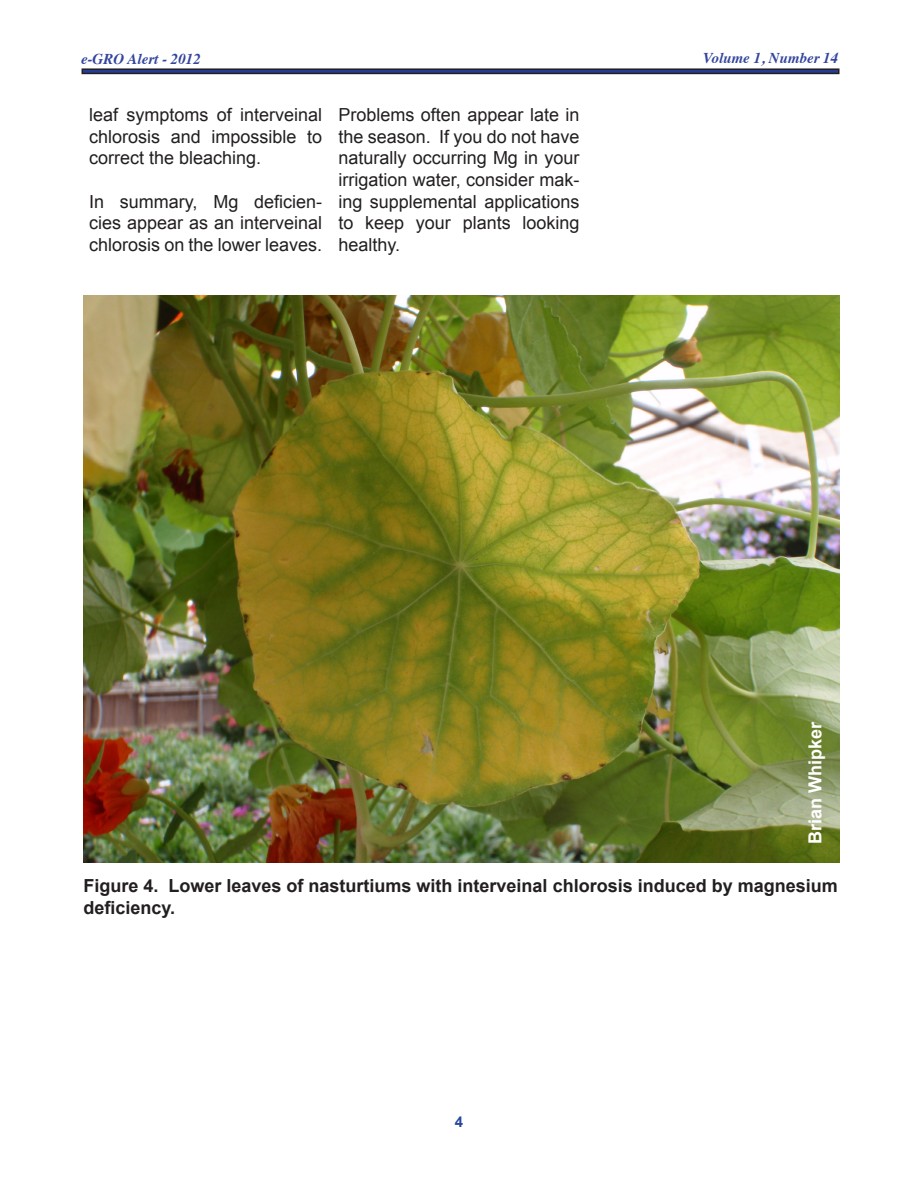
<style>
.page{position:relative;width:918px;height:1188px;background:#fff}
.page>*{position:absolute;margin:0;border:0;box-sizing:border-box;transform-origin:0 0}
.t1{font:18px/21.6px "Arial";color:#231f20;text-align:justify}
.t2{font:700 18px/21.6px "Arial";color:#231f20}
.t3{font:700 18px "Arial";color:#fff}
.t4{font:italic 700 15px "Times";color:#33459d}
.t5{font:700 15px "Arial";color:#28489e}
</style>
<div class="page">
<div style="left:82px;top:68px;width:758px;height:6px;border:2px solid #231f20"></div>
<img style="left:84px;top:296px;width:756px;height:567px">
<p class="t4" style="left:81px;top:44px;width:121px">e-GRO Alert - 2012</p>
<p class="t4" style="left:703px;top:44px;width:137px">Volume 1, Number 14</p>
<p class="t1" style="left:89px;top:104px;width:235px">leaf symptoms of interveinal chlorosis and impossible to correct the bleaching.</p>
<p class="t1" style="left:89px;top:191px;width:235px">In summary, Mg deficien&shy;cies appear as an interveinal chlorosis on the lower leaves.</p>
<p class="t1" style="left:338px;top:104px;width:243px">Problems often appear late in the season. If you do not have naturally occurring Mg in your irrigation water, consider mak&shy;ing supplemental applications to keep your plants looking healthy.</p>
<p class="t3" style="left:803px;top:844px;width:124px;rotate:-90deg">Brian Whipker</p>
<p class="t2" style="left:84px;top:876px;width:756px">Figure 4. Lower leaves of nasturtiums with interveinal chlorosis induced by magnesium deficiency.</p>
<p class="t5" style="left:455px;top:1112px;width:10px">4</p>
</div>
